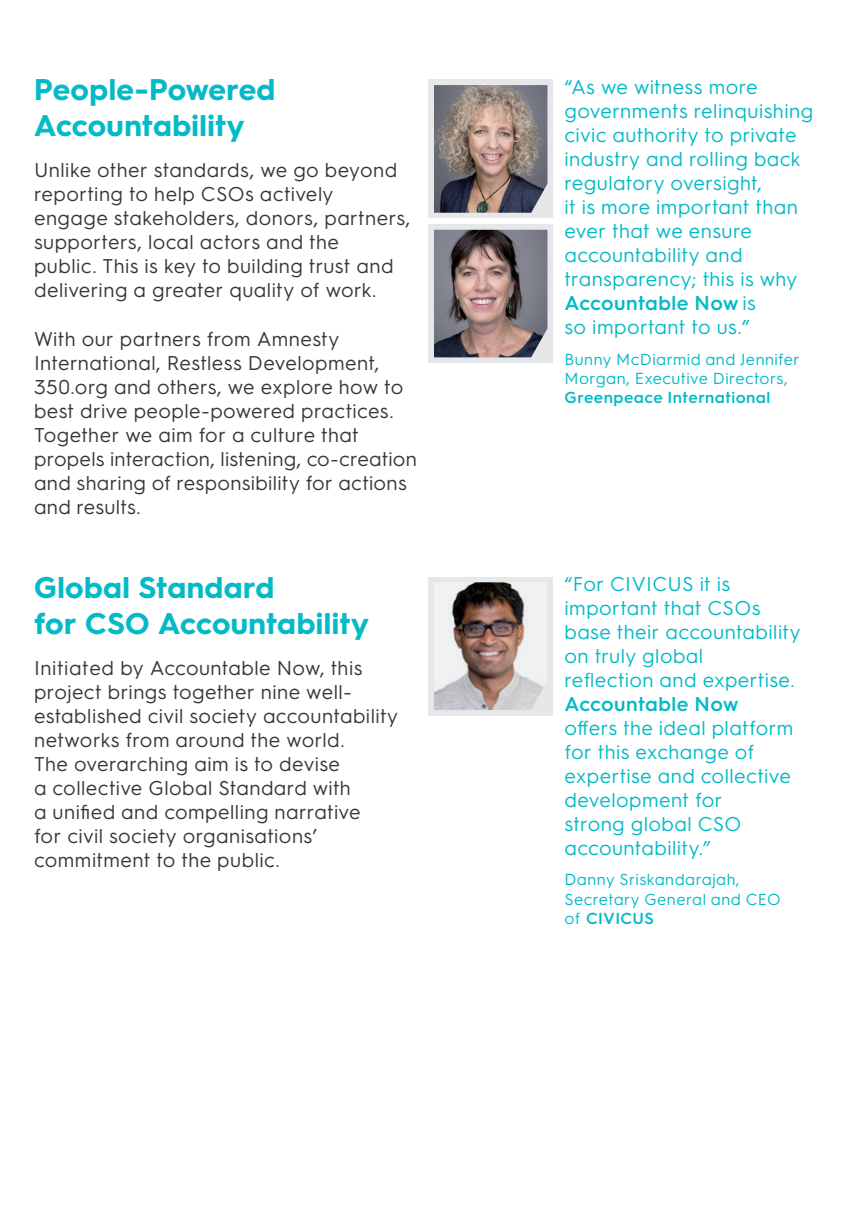
<style>
.page{position:relative;width:851px;height:1214px;background:#fff}
.page>*{position:absolute;margin:0;border:0;box-sizing:border-box;transform-origin:0 0}
.t1{font:700 30px/36px "Hurme Geometric Sans 3";letter-spacing:.015em;color:#03bac6}
.t2{font:20px/24px "Hurme Geometric Sans 3";letter-spacing:.02em;color:#383839}
.t3{font:20px/24px "Hurme Geometric Sans 3";letter-spacing:.02em;color:#03bac6}
.t4{font:600 20px "Hurme Geometric Sans 3";letter-spacing:.02em;color:#03bac6}
.t5{font:16px/19.2px "Hurme Geometric Sans 3";letter-spacing:.03em;color:#03bac6}
.t6{font:600 16px "Hurme Geometric Sans 3";letter-spacing:.03em;color:#03bac6}
.s1{font-weight:600}
</style>
<div class="page">
<div style="left:428px;top:79px;width:125px;height:139px;background:#e6e7e9"></div>
<div style="left:428px;top:224px;width:125px;height:139px;background:#e6e7e9"></div>
<div style="left:428px;top:576px;width:125px;height:139px;background:#e6e7e9"></div>
<img style="left:434px;top:85px;width:113px;height:128px">
<img style="left:434px;top:582px;width:110px;height:128px">
<img style="left:434px;top:230px;width:113px;height:127px">
<h1 class="t1" style="left:34px;top:70px;width:243px">People-Powered<br>Accountability</h1>
<p class="t2" style="left:34px;top:157px;width:378px">Unlike other standards, we go beyond reporting to help CSOs actively engage stakeholders, donors, partners, supporters, local actors and the<br>public. This is key to building trust and delivering a greater quality of work.</p>
<p class="t2" style="left:34px;top:325px;width:384px">With our partners from Amnesty International, Restless Development, 350.org and others, we explore how to best drive people-powered practices.<br>Together we aim for a culture that propels interaction, listening, co-creation and sharing of responsibility for actions and results.</p>
<h1 class="t1" style="left:34px;top:567px;width:336px">Global Standard<br>for CSO Accountability</h1>
<p class="t2" style="left:34px;top:654px;width:365px">Initiated by Accountable Now, this project brings together nine well&shy;established civil society accountability networks from around the world.<br>The overarching aim is to devise<br>a collective Global Standard with<br>a unified and compelling narrative<br>for civil society organisations’ commitment to the public.</p>
<p class="t3" style="left:564px;top:74px;width:250px">“As we witness more governments relinquishing civic authority to private industry and rolling back regulatory oversight,<br>it is more important than ever that we ensure accountability and transparency; this is why<br><span class="s1">Accountable Now</span> is<br>so important to us.”</p>
<p class="t5" style="left:564px;top:348px;width:236px">Bunny McDiarmid and Jennifer<br>Morgan, Executive Directors,</p>
<p class="t6" style="left:564px;top:386px;width:207px">Greenpeace International</p>
<p class="t3" style="left:564px;top:570px;width:238px">“For CIVICUS it is important that CSOs base their accountability on truly global<br>reflection and expertise.</p>
<p class="t4" style="left:564px;top:689px;width:175px">Accountable Now</p>
<p class="t3" style="left:564px;top:714px;width:230px">offers the ideal platform for this exchange of expertise and collective development for<br>strong global CSO accountability.”</p>
<p class="t5" style="left:564px;top:869px;width:217px">Danny Sriskandarajah,<br>Secretary General and CEO of <span class="s1">CIVICUS</span></p>
</div>
